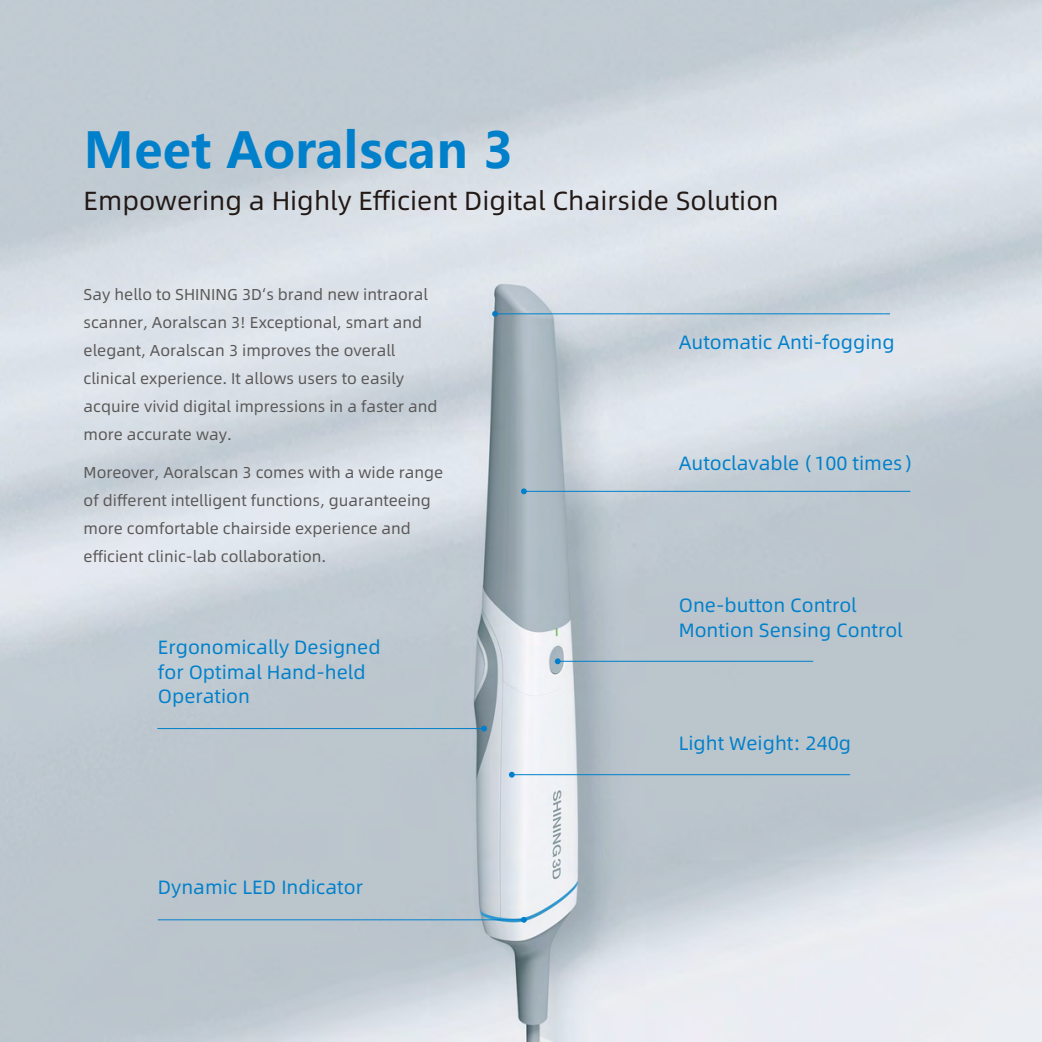
<style>
.page{position:relative;width:1042px;height:1042px;background:#fff}
.page>*{position:absolute;margin:0;border:0;box-sizing:border-box;transform-origin:0 0}
.t1{font:700 49px "Microsoft Ya Hei";color:#0080cb}
.t2{font:26.25px "Alibaba Pu Hui Ti R";color:#221815}
.t3{font:19.25px/24.5px "Alibaba Pu Hui Ti R";color:#0080cb}
.t4{font:15.75px/28px "Alibaba Pu Hui Ti R";color:#595757}
</style>
<div class="page">
<img style="left:0;top:0;width:1042px;height:1042px">
<svg style="left:521px;top:488px;width:6px;height:6px"></svg>
<hr style="left:525px;top:491px;width:385px;height:1px;background:#0080cb">
<svg style="left:481px;top:725px;width:6px;height:6px"></svg>
<hr style="left:157px;top:728px;width:325px;height:1px;background:#0080cb">
<svg style="left:509px;top:772px;width:6px;height:5px"></svg>
<hr style="left:513px;top:774px;width:337px;height:1px;background:#0080cb">
<svg style="left:521px;top:917px;width:6px;height:6px"></svg>
<hr style="left:158px;top:919px;width:364px;height:1px;background:#0080cb">
<svg style="left:492px;top:311px;width:6px;height:6px"></svg>
<hr style="left:497px;top:313px;width:393px;height:1px;background:#0080cb">
<svg style="left:555px;top:658px;width:6px;height:6px"></svg>
<hr style="left:559px;top:661px;width:254px;height:1px;background:#0080cb">
<h1 class="t1" style="left:84px;top:116px;width:431px">Meet Aoralscan 3</h1>
<h2 class="t2" style="left:84px;top:181px;width:697px">Empowering a Highly Efficient Digital Chairside Solution</h2>
<p class="t4" style="left:84px;top:279px;width:355px">Say hello to SHINING 3D‘s brand new intraoral scanner, Aoralscan 3! Exceptional, smart and elegant, Aoralscan 3 improves the overall clinical experience. It allows users to easily acquire vivid digital impressions in a faster and more accurate way.</p>
<p class="t4" style="left:84px;top:458px;width:361px">Moreover, Aoralscan 3 comes with a wide range of different intelligent functions, guaranteeing more comfortable chairside experience and efficient clinic-lab collaboration.</p>
<p class="t3" style="left:158px;top:634px;width:224px">Ergonomically Designed for Optimal Hand-held<br>Operation</p>
<p class="t3" style="left:158px;top:874px;width:207px">Dynamic LED Indicator</p>
<p class="t3" style="left:679px;top:328px;width:217px">Automatic Anti-fogging</p>
<p class="t3" style="left:679px;top:450px;width:244px">Autoclavable（100 times）</p>
<p class="t3" style="left:679px;top:592px;width:226px">One-button Control<br>Montion Sensing Control</p>
<p class="t3" style="left:679px;top:730px;width:174px">Light Weight: 240g</p>
</div>
